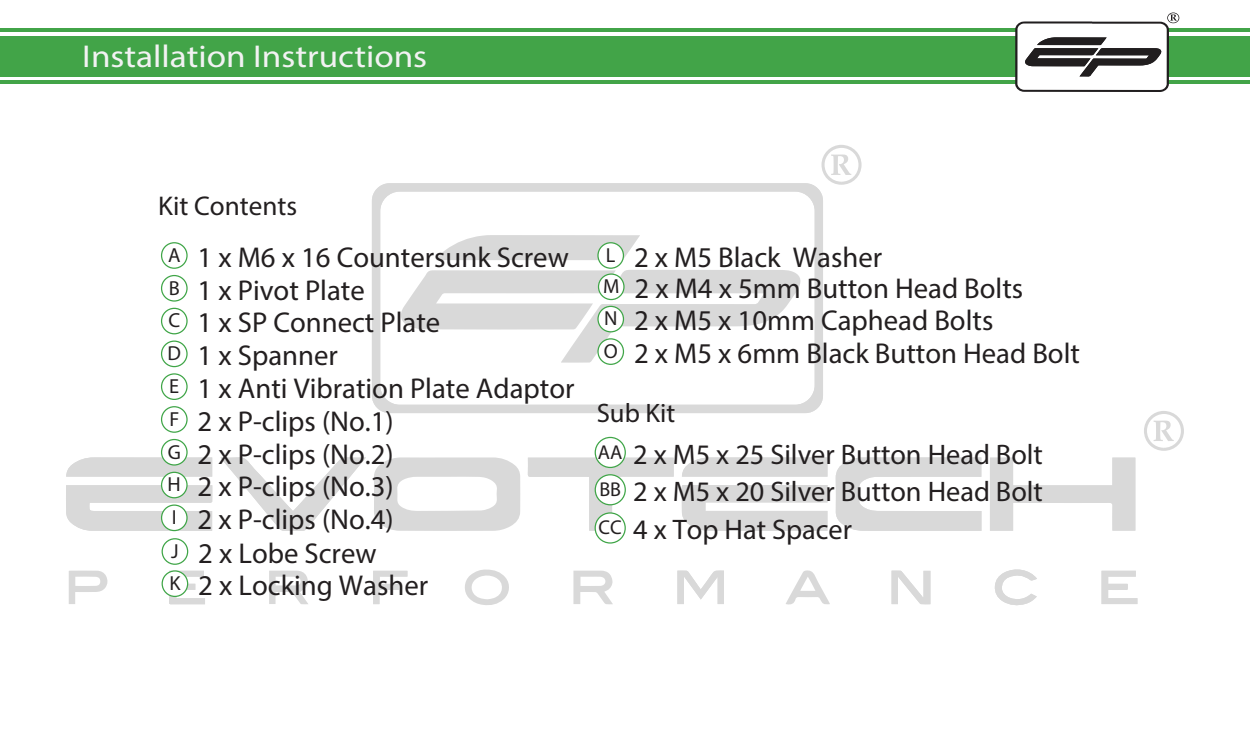
<style>
.page{position:relative;width:1250px;height:750px;background:#fff}
.page>*{position:absolute;margin:0;border:0;box-sizing:border-box;transform-origin:0 0}
.t1{font:31.75px "Myriad Pro";color:#f2f2f2;scale:1.11 1}
.t2{font:28.75px/32.8px "Myriad Pro";color:#231f20}
.t3{font:28.25px/37.8px "Myriad Pro";color:#231f20;text-align:justify}
.t4{font:27.25px "Myriad Pro";color:#231f20}
.t5{font:26.75px "Myriad Pro";color:#231f20}
.t6{font:20.25px "Myriad Pro";color:#231f20}
</style>
<div class="page">
<div style="left:0;top:36px;width:1250px;height:40px;background:#42a448"></div>
<hr style="left:0;top:80px;width:1250px;height:4px;background:#42a448">
<hr style="left:0;top:28px;width:1250px;height:4px;background:#42a448">
<svg style="left:1168px;top:13px;width:11px;height:10px"></svg>
<svg style="left:1015px;top:15px;width:162px;height:77px"></svg>
<svg style="left:374px;top:457px;width:146px;height:74px"></svg>
<svg style="left:835px;top:457px;width:146px;height:74px"></svg>
<svg style="left:66px;top:485px;width:146px;height:46px"></svg>
<svg style="left:682px;top:485px;width:145px;height:46px"></svg>
<svg style="left:990px;top:458px;width:145px;height:73px"></svg>
<svg style="left:528px;top:458px;width:146px;height:73px"></svg>
<svg style="left:220px;top:457px;width:146px;height:74px"></svg>
<svg style="left:66px;top:457px;width:146px;height:20px;background:#dadada"></svg>
<div style="left:682px;top:457px;width:146px;height:20px;background:#d9d9d9"></div>
<svg style="left:677px;top:570px;width:47px;height:34px"></svg>
<svg style="left:573px;top:571px;width:40px;height:33px"></svg>
<svg style="left:269px;top:571px;width:39px;height:33px"></svg>
<svg style="left:169px;top:571px;width:36px;height:33px"></svg>
<svg style="left:892px;top:571px;width:38px;height:33px"></svg>
<svg style="left:1102px;top:571px;width:35px;height:33px"></svg>
<svg style="left:465px;top:569px;width:44px;height:36px"></svg>
<svg style="left:69px;top:571px;width:39px;height:33px"></svg>
<svg style="left:786px;top:570px;width:44px;height:35px"></svg>
<svg style="left:994px;top:569px;width:43px;height:36px"></svg>
<svg style="left:373px;top:571px;width:34px;height:33px"></svg>
<svg style="left:372px;top:183px;width:451px;height:230px"></svg>
<svg style="left:398px;top:270px;width:405px;height:93px"></svg>
<svg style="left:436px;top:235px;width:204px;height:25px;background:#ddd"></svg>
<svg style="left:821px;top:145px;width:41px;height:40px"></svg>
<svg style="left:1144px;top:411px;width:40px;height:40px"></svg>
<div style="left:595px;top:437px;width:30px;height:30px;background:#fff;border-radius:50%"></div>
<div style="left:595px;top:437px;width:31px;height:31px;border:1px solid #3fa547;border-radius:50%"></div>
<div style="left:595px;top:475px;width:30px;height:30px;background:#fff;border-radius:50%"></div>
<div style="left:595px;top:474px;width:31px;height:31px;border:1px solid #3fa547;border-radius:50%"></div>
<div style="left:595px;top:513px;width:30px;height:30px;background:#fff;border-radius:50%"></div>
<div style="left:595px;top:512px;width:31px;height:32px;border:1px solid #3fa547;border-radius:50%"></div>
<div style="left:161px;top:242px;width:27px;height:27px;border:1px solid #3fa547;border-radius:50%"></div>
<div style="left:161px;top:275px;width:27px;height:27px;border:1px solid #3fa547;border-radius:50%"></div>
<div style="left:161px;top:308px;width:27px;height:26px;border:1px solid #3fa547;border-radius:50%"></div>
<div style="left:161px;top:341px;width:27px;height:26px;border:1px solid #3fa547;border-radius:50%"></div>
<div style="left:161px;top:373px;width:27px;height:27px;border:1px solid #3fa547;border-radius:50%"></div>
<div style="left:161px;top:406px;width:27px;height:27px;border:1px solid #3fa547;border-radius:50%"></div>
<div style="left:162px;top:440px;width:25px;height:25px;background:#fff;border-radius:50%"></div>
<div style="left:161px;top:439px;width:27px;height:27px;border:1px solid #3fa547;border-radius:50%"></div>
<div style="left:162px;top:472px;width:25px;height:26px;background:#fff;border-radius:50%"></div>
<div style="left:161px;top:472px;width:27px;height:26px;border:1px solid #3fa547;border-radius:50%"></div>
<div style="left:162px;top:505px;width:25px;height:26px;background:#fff;border-radius:50%"></div>
<div style="left:161px;top:504px;width:27px;height:27px;border:1px solid #3fa547;border-radius:50%"></div>
<div style="left:162px;top:538px;width:26px;height:27px;background:#fff;border:1px solid #3fa547;border-radius:50%"></div>
<div style="left:162px;top:570px;width:26px;height:27px;background:#fff;border:1px solid #3fa547;border-radius:50%"></div>
<div style="left:598px;top:243px;width:25px;height:25px;background:#fff;border-radius:50%"></div>
<div style="left:597px;top:242px;width:27px;height:27px;border:1px solid #3fa547;border-radius:50%"></div>
<div style="left:599px;top:274px;width:25px;height:26px;background:#fff;border-radius:50%"></div>
<div style="left:598px;top:273px;width:27px;height:27px;border:1px solid #3fa547;border-radius:50%"></div>
<div style="left:597px;top:306px;width:27px;height:26px;background:#fff;border:1px solid #3fa547;border-radius:50%"></div>
<div style="left:597px;top:338px;width:27px;height:27px;background:#fff;border:1px solid #3fa547;border-radius:50%"></div>
<p class="t1" style="left:82px;top:37px;width:312px">Installation Instructions</p>
<p class="t4" style="left:158px;top:189px;width:140px">Kit Contents</p>
<p class="t2" style="left:168px;top:240px;width:402px"><sup>A</sup> 1 x M6 x 16 Countersunk Screw</p>
<p class="t2" style="left:169px;top:273px;width:198px"><sup>B</sup> 1 x Pivot Plate</p>
<p class="t2" style="left:168px;top:306px;width:273px"><sup>C</sup> 1 x SP Connect Plate</p>
<p class="t2" style="left:168px;top:339px;width:172px"><sup>D</sup> 1 x Spanner</p>
<p class="t2" style="left:169px;top:371px;width:407px"><sup>E</sup> 1 x Anti Vibration Plate Adaptor</p>
<p class="t2" style="left:198px;top:404px;width:198px">2 x P-clips (No.1)</p>
<p class="t6" style="left:169px;top:406px;width:11px">F</p>
<p class="t2" style="left:168px;top:437px;width:228px;text-align:right"><sup>G</sup> 2 x P-clips (No.2)<br><sup>H</sup> 2 x P-clips (No.3)<br>2 x P-clips (No.4)</p>
<p class="t6" style="left:172px;top:505px;width:6px">I</p>
<p class="t2" style="left:169px;top:537px;width:260px"><sup>J</sup> 2 x Lobe Screw<br><sup>K</sup> 2 x Locking Washer</p>
<p class="t2" style="left:634px;top:240px;width:250px">2 x M5 Black Washer</p>
<p class="t6" style="left:606px;top:242px;width:11px">L</p>
<p class="t2" style="left:603px;top:272px;width:478px"><sup>M</sup> 2 x M4 x 5mm Button Head Bolts<br><sup>N</sup> 2 x M5 x 10mm Caphead Bolts<br><sup>O</sup> 2 x M5 x 6mm Black Button Head Bolt</p>
<p class="t5" style="left:597px;top:396px;width:80px">Sub Kit</p>
<p class="t3" style="left:598px;top:435px;width:446px"><sup>AA</sup> 2 x M5 x 25 Silver Button Head Bolt <sup>BB</sup> 2 x M5 x 20 Silver Button Head Bolt <sup>CC</sup> 4 x Top Hat Spacer</p>
</div>
